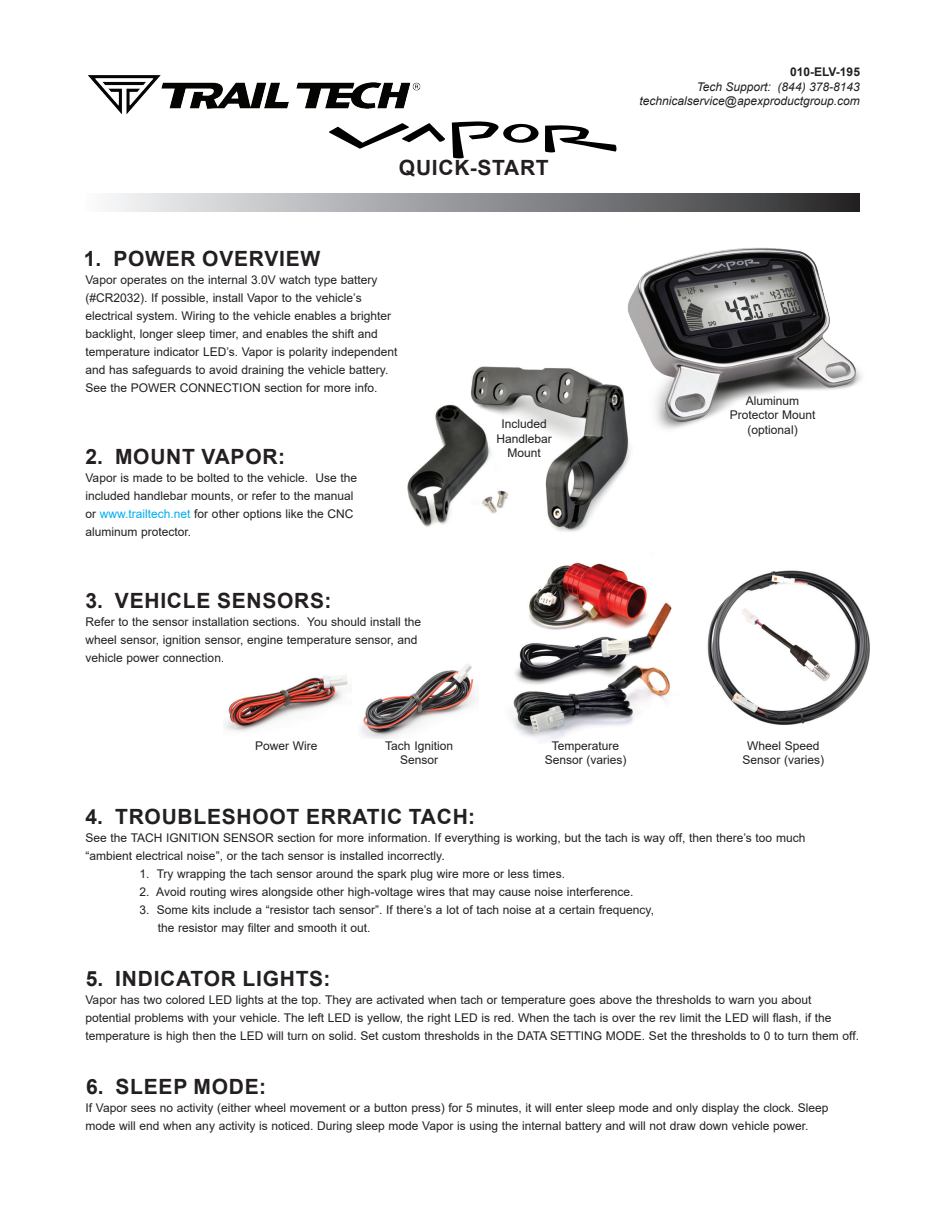
<style>
.page{position:relative;width:932px;height:1215px;background:#fff}
.page>*{position:absolute;margin:0;border:0;box-sizing:border-box;transform-origin:0 0}
.t1{font:700 21px "Arial";letter-spacing:.035em;color:#231f20}
.t2{font:12px/18px "Arial";color:#231f20}
.t3{font:italic 12px/14.4px "Arial";color:#231f20;text-align:right}
.t4{font:700 12px "Arial";color:#231f20}
.s1{color:#00aeef}
</style>
<div class="page">
<img style="left:512px;top:562px;width:160px;height:179px">
<img style="left:407px;top:366px;width:224px;height:166px">
<img style="left:568px;top:247px;width:294px;height:196px">
<img style="left:361px;top:664px;width:115px;height:74px">
<img style="left:225px;top:675px;width:123px;height:56px">
<img style="left:707px;top:570px;width:163px;height:155px">
<img style="left:88px;top:75px;width:333px;height:40px">
<div style="left:86px;top:194px;width:774px;height:18px;background:linear-gradient(to right,#fafcfe,#2b2b2d)"></div>
<svg style="left:329px;top:123px;width:116px;height:26px"></svg>
<svg style="left:545px;top:125px;width:72px;height:28px"></svg>
<svg style="left:452px;top:121px;width:86px;height:38px"></svg>
<h1 class="t1" style="left:84px;top:243px;width:238px">1. POWER OVERVIEW</h1>
<h1 class="t1" style="left:399px;top:153px;width:151px">QUICK-START</h1>
<p class="t2" style="left:86px;top:270px;width:313px">Vapor operates on the internal 3.0V watch type battery (#CR2032). If possible, install Vapor to the vehicle’s electrical system. Wiring to the vehicle enables a brighter backlight, longer sleep timer, and enables the shift and temperature indicator LED’s. Vapor is polarity independent and has safeguards to avoid draining the vehicle battery.<br>See the POWER CONNECTION section for more info.</p>
<h1 class="t1" style="left:85px;top:441px;width:201px">2. MOUNT VAPOR:</h1>
<p class="t2" style="left:86px;top:468px;width:273px">Vapor is made to be bolted to the vehicle. Use the included handlebar mounts, or refer to the manual or <span class="s1">www.trailtech.net</span> for other options like the CNC aluminum protector.</p>
<h1 class="t1" style="left:85px;top:585px;width:248px">3. VEHICLE SENSORS:</h1>
<p class="t2" style="left:86px;top:612px;width:337px">Refer to the sensor installation sections. You should install the wheel sensor, ignition sensor, engine temperature sensor, and vehicle power connection.</p>
<p class="t2" style="left:496px;top:417px;width:57px;line-height:14.4px;text-align:center">Included<br>Handlebar<br>Mount</p>
<p class="t4" style="left:790px;top:64px;width:71px">010-ELV-195</p>
<p class="t3" style="left:639px;top:79px;width:222px">Tech Support: (844) 378-8143 technicalservice@apexproductgroup.com</p>
<p class="t2" style="left:729px;top:393px;width:87px;line-height:14.4px;text-align:center">Aluminum<br>Protector Mount (optional)</p>
<p class="t2" style="left:255px;top:737px;width:64px">Power Wire</p>
<p class="t2" style="left:385px;top:738px;width:69px;line-height:14.4px;text-align:center">Tach Ignition<br>Sensor</p>
<p class="t2" style="left:742px;top:738px;width:83px;line-height:14.4px;text-align:center">Wheel Speed<br>Sensor (varies)</p>
<p class="t2" style="left:544px;top:738px;width:83px;line-height:14.4px;text-align:center">Temperature<br>Sensor (varies)</p>
<h1 class="t1" style="left:86px;top:801px;width:391px">4. TROUBLESHOOT ERRATIC TACH:</h1>
<p class="t2" style="left:86px;top:828px;width:721px">See the TACH IGNITION SENSOR section for more information. If everything is working, but the tach is way off, then there’s too much “ambient electrical noise”, or the tach sensor is installed incorrectly.</p>
<p class="t2" style="left:140px;top:864px;width:427px">1. Try wrapping the tach sensor around the spark plug wire more or less times.</p>
<p class="t2" style="left:140px;top:882px;width:495px">2. Avoid routing wires alongside other high-voltage wires that may cause noise interference.</p>
<p class="t2" style="left:158px;top:900px;width:497px;text-indent:-18px">3. Some kits include a “resistor tach sensor”. If there’s a lot of tach noise at a certain frequency, the resistor may filter and smooth it out.</p>
<h1 class="t1" style="left:86px;top:963px;width:246px">5. INDICATOR LIGHTS:</h1>
<p class="t2" style="left:86px;top:990px;width:775px">Vapor has two colored LED lights at the top. They are activated when tach or temperature goes above the thresholds to warn you about potential problems with your vehicle. The left LED is yellow, the right LED is red. When the tach is over the rev limit the LED will flash, if the temperature is high then the LED will turn on solid. Set custom thresholds in the DATA SETTING MODE. Set the thresholds to 0 to turn them off.</p>
<h1 class="t1" style="left:86px;top:1071px;width:182px">6. SLEEP MODE:</h1>
<p class="t2" style="left:86px;top:1098px;width:744px">If Vapor sees no activity (either wheel movement or a button press) for 5 minutes, it will enter sleep mode and only display the clock. Sleep mode will end when any activity is noticed. During sleep mode Vapor is using the internal battery and will not draw down vehicle power.</p>
</div>
